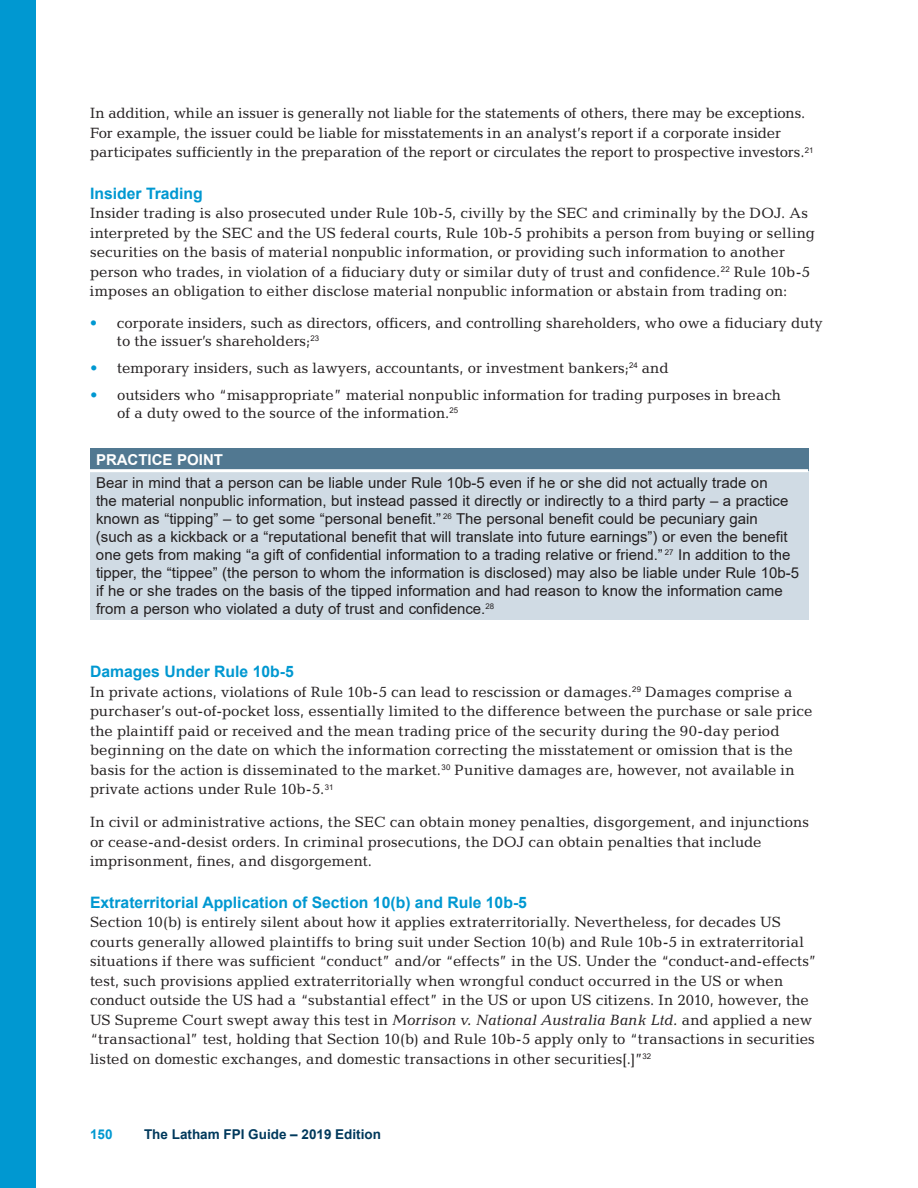
<style>
.page{position:relative;width:918px;height:1188px;background:#fff}
.page>*{position:absolute;margin:0;border:0;box-sizing:border-box;transform-origin:0 0}
.t1{font:700 15.75px "Arial";color:#0098d1}
.t2{font:15px/19.5px "Candida Std";color:#231f20}
.t3{font:15px/18px "Arial";color:#231f20}
.t4{font:700 15px "Arial";color:#fff}
.t5{font:700 13.5px "Arial";color:#00395c}
.t6{font:700 13.5px "Arial";color:#0098d1}
.s1{color:#0098d1}
.s2{font-style:italic}
</style>
<div class="page">
<div style="left:0;top:0;width:36px;height:1188px;background:#0098d1"></div>
<div style="left:90px;top:448px;width:718px;height:23px;background:#517891"></div>
<div style="left:90px;top:471px;width:718px;height:149px;background:#d0dbe4"></div>
<hr style="left:90px;top:469px;width:718px;height:3px;background:#fff">
<p class="t2" style="left:90px;top:104px;width:725px">In addition, while an issuer is generally not liable for the statements of others, there may be exceptions.<br>For example, the issuer could be liable for misstatements in an analyst’s report if a corporate insider participates sufficiently in the preparation of the report or circulates the report to prospective investors.<sup>21</sup></p>
<p class="t1" style="left:90px;top:182px;width:114px">Insider Trading</p>
<p class="t2" style="left:90px;top:203px;width:727px">Insider trading is also prosecuted under Rule 10b-5, civilly by the SEC and criminally by the DOJ. As interpreted by the SEC and the US federal courts, Rule 10b-5 prohibits a person from buying or selling securities on the basis of material nonpublic information, or providing such information to another person who trades, in violation of a fiduciary duty or similar duty of trust and confidence.<sup>22</sup> Rule 10b-5 imposes an obligation to either disclose material nonpublic information or abstain from trading on:</p>
<p class="t2" style="left:117px;top:314px;width:707px;line-height:18px;text-indent:-27px"><span class="s1">•</span> corporate insiders, such as directors, officers, and controlling shareholders, who owe a fiduciary duty to the issuer’s shareholders;<sup>23</sup></p>
<p class="t2" style="left:90px;top:358px;width:580px"><span class="s1">•</span> temporary insiders, such as lawyers, accountants, or investment bankers;<sup>24</sup> and</p>
<p class="t2" style="left:117px;top:386px;width:666px;line-height:18px;text-indent:-27px"><span class="s1">•</span> outsiders who “misappropriate” material nonpublic information for trading purposes in breach of a duty owed to the source of the information.<sup>25</sup></p>
<p class="t4" style="left:96px;top:449px;width:129px">PRACTICE POINT</p>
<p class="t3" style="left:96px;top:473px;width:705px">Bear in mind that a person can be liable under Rule 10b-5 even if he or she did not actually trade on<br>the material nonpublic information, but instead passed it directly or indirectly to a third party – a practice known as “tipping” – to get some “personal benefit.” <sup>26</sup> The personal benefit could be pecuniary gain<br>(such as a kickback or a “reputational benefit that will translate into future earnings”) or even the benefit one gets from making “a gift of confidential information to a trading relative or friend.” <sup>27</sup> In addition to the tipper, the “tippee” (the person to whom the information is disclosed) may also be liable under Rule 10b-5 if he or she trades on the basis of the tipped information and had reason to know the information came from a person who violated a duty of trust and confidence.<sup>28</sup></p>
<p class="t1" style="left:90px;top:661px;width:205px">Damages Under Rule 10b-5</p>
<p class="t2" style="left:90px;top:682px;width:724px">In private actions, violations of Rule 10b-5 can lead to rescission or damages.<sup>29</sup> Damages comprise a purchaser’s out-of-pocket loss, essentially limited to the difference between the purchase or sale price the plaintiff paid or received and the mean trading price of the security during the 90-day period beginning on the date on which the information correcting the misstatement or omission that is the basis for the action is disseminated to the market.<sup>30</sup> Punitive damages are, however, not available in private actions under Rule 10b-5.<sup>31</sup></p>
<p class="t2" style="left:90px;top:813px;width:721px">In civil or administrative actions, the SEC can obtain money penalties, disgorgement, and injunctions or cease-and-desist orders. In criminal prosecutions, the DOJ can obtain penalties that include imprisonment, fines, and disgorgement.</p>
<p class="t1" style="left:90px;top:891px;width:439px">Extraterritorial Application of Section 10(b) and Rule 10b-5</p>
<p class="t2" style="left:90px;top:913px;width:728px">Section 10(b) is entirely silent about how it applies extraterritorially. Nevertheless, for decades US courts generally allowed plaintiffs to bring suit under Section 10(b) and Rule 10b-5 in extraterritorial situations if there was sufficient “conduct” and/or “effects” in the US. Under the “conduct-and-effects” test, such provisions applied extraterritorially when wrongful conduct occurred in the US or when conduct outside the US had a “substantial effect” in the US or upon US citizens. In 2010, however, the US Supreme Court swept away this test in <span class="s2">Morrison v. National Australia Bank Ltd.</span> and applied a new “transactional” test, holding that Section 10(b) and Rule 10b-5 apply only to “transactions in securities listed on domestic exchanges, and domestic transactions in other securities[.]”<sup>32</sup></p>
<p class="t6" style="left:90px;top:1125px;width:24px">150</p>
<p class="t5" style="left:144px;top:1125px;width:239px">The Latham FPI Guide – 2019 Edition</p>
</div>
